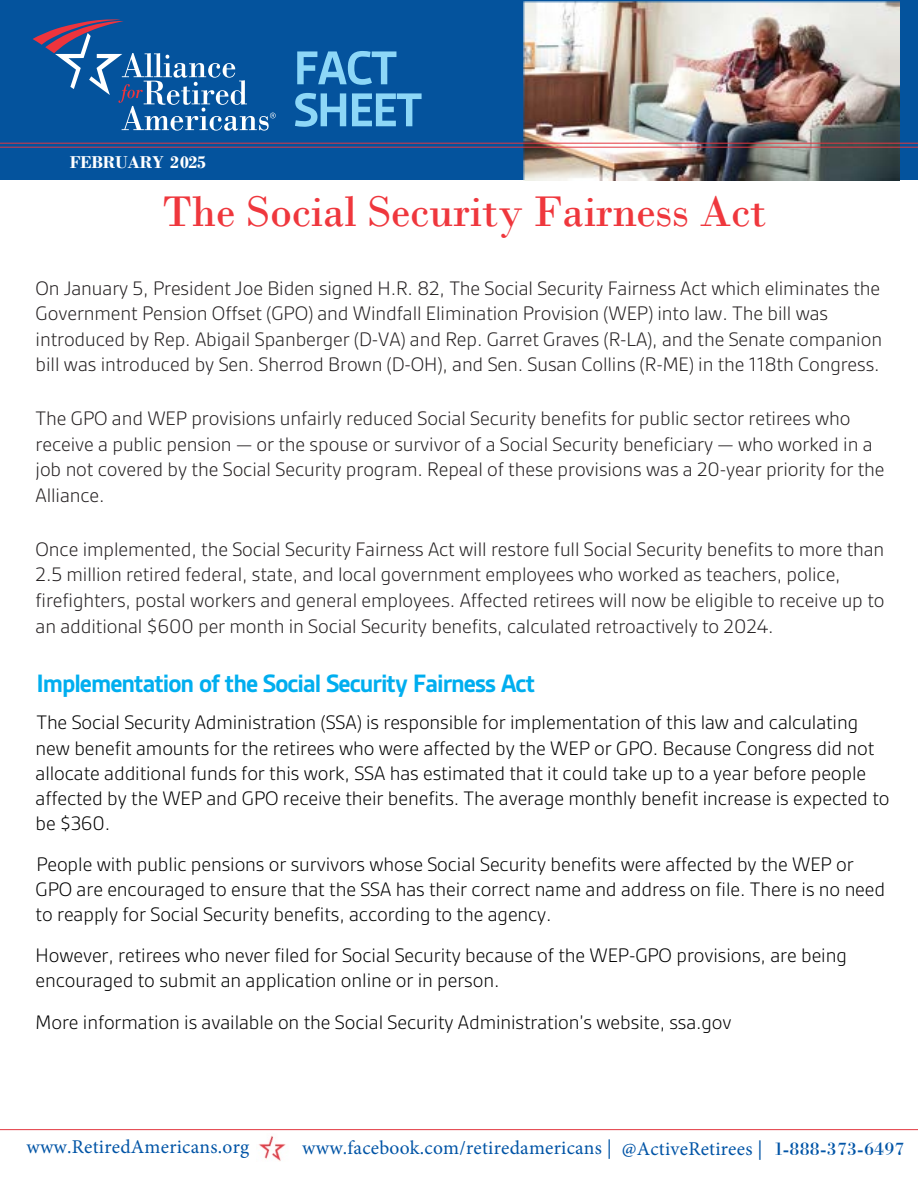
<style>
.page{position:relative;width:918px;height:1188px;background:#fff}
.page>*{position:absolute;margin:0;border:0;box-sizing:border-box;transform-origin:0 0}
.t1{font:700 51px/42px "Gesta";letter-spacing:-.04em;color:#8dd7f7}
.t2{font:45px "Bodoni";letter-spacing:-.005em;color:#ef373d}
.t3{font:700 27px "Gesta";letter-spacing:-.035em;color:#00aeef}
.t4{font:300 21px/25.5px "Gesta";letter-spacing:-.005em;color:#231f20}
.t5{font:300 21px/25.2px "Gesta";letter-spacing:-.005em;color:#000}
.t6{font:19.5px "Minion Pro";letter-spacing:.01em;color:#0054a6}
.t7{font:700 18px "Bodoni";letter-spacing:-.015em;color:#fff}
.s1{font-family:"Bodoni BT";color:#0154a6}
</style>
<div class="page">
<div style="left:0;top:0;width:918px;height:180px;background:#04539d"></div>
<img style="left:524px;top:2px;width:376px;height:178px">
<svg style="left:33px;top:19px;width:243px;height:112px"></svg>
<hr style="left:0;top:143px;width:918px;height:1px;background:#e33740">
<hr style="left:0;top:147px;width:918px;height:1px;background:#e33740">
<hr style="left:0;top:1129px;width:918px;height:1px;background:#e33740">
<img style="left:258px;top:1135px;width:28px;height:26px">
<p class="t7" style="left:70px;top:152px;width:138px">FEBRUARY 2025</p>
<h1 class="t1" style="left:293px;top:47px;width:130px">FACT<br>SHEET</h1>
<h2 class="t2" style="left:163px;top:184px;width:605px">The Social Security Fairness Act</h2>
<p class="t4" style="left:36px;top:275px;width:848px">On January 5, President Joe Biden signed H.R. 82, The Social Security Fairness Act which eliminates the Government Pension Offset (GPO) and Windfall Elimination Provision (WEP) into law. The bill was introduced by Rep. Abigail Spanberger (D-VA) and Rep. Garret Graves (R-LA), and the Senate companion bill was introduced by Sen. Sherrod Brown (D-OH), and Sen. Susan Collins (R-ME) in the 118th Congress.</p>
<p class="t4" style="left:36px;top:405px;width:850px">The GPO and WEP provisions unfairly reduced Social Security benefits for public sector retirees who receive a public pension — or the spouse or survivor of a Social Security beneficiary — who worked in a job not covered by the Social Security program. Repeal of these provisions was a 20-year priority for the Alliance.</p>
<p class="t4" style="left:36px;top:536px;width:850px">Once implemented, the Social Security Fairness Act will restore full Social Security benefits to more than 2.5 million retired federal, state, and local government employees who worked as teachers, police, firefighters, postal workers and general employees. Affected retirees will now be eligible to receive up to an additional $600 per month in Social Security benefits, calculated retroactively to 2024.</p>
<p class="t3" style="left:36px;top:668px;width:500px">Implementation of the Social Security Fairness Act</p>
<p class="t5" style="left:36px;top:710px;width:855px">The Social Security Administration (SSA) is responsible for implementation of this law and calculating new benefit amounts for the retirees who were affected by the WEP or GPO. Because Congress did not allocate additional funds for this work, SSA has estimated that it could take up to a year before people affected by the WEP and GPO receive their benefits. The average monthly benefit increase is expected to be $360.</p>
<p class="t5" style="left:36px;top:851px;width:851px">People with public pensions or survivors whose Social Security benefits were affected by the WEP or<br>GPO are encouraged to ensure that the SSA has their correct name and address on file. There is no need to reapply for Social Security benefits, according to the agency.</p>
<p class="t5" style="left:36px;top:942px;width:813px">However, retirees who never filed for Social Security because of the WEP-GPO provisions, are being encouraged to submit an application online or in person.</p>
<p class="t5" style="left:36px;top:1009px;width:698px">More information is available on the Social Security Administration’s website, ssa.gov</p>
<p class="t6" style="left:26px;top:1134px;width:224px">www.RetiredAmericans.org</p>
<p class="t6" style="left:302px;top:1135px;width:604px">www.facebook.com/retiredamericans | @ActiveRetirees | <span class="s1">1-888-373-6497</span></p>
</div>
